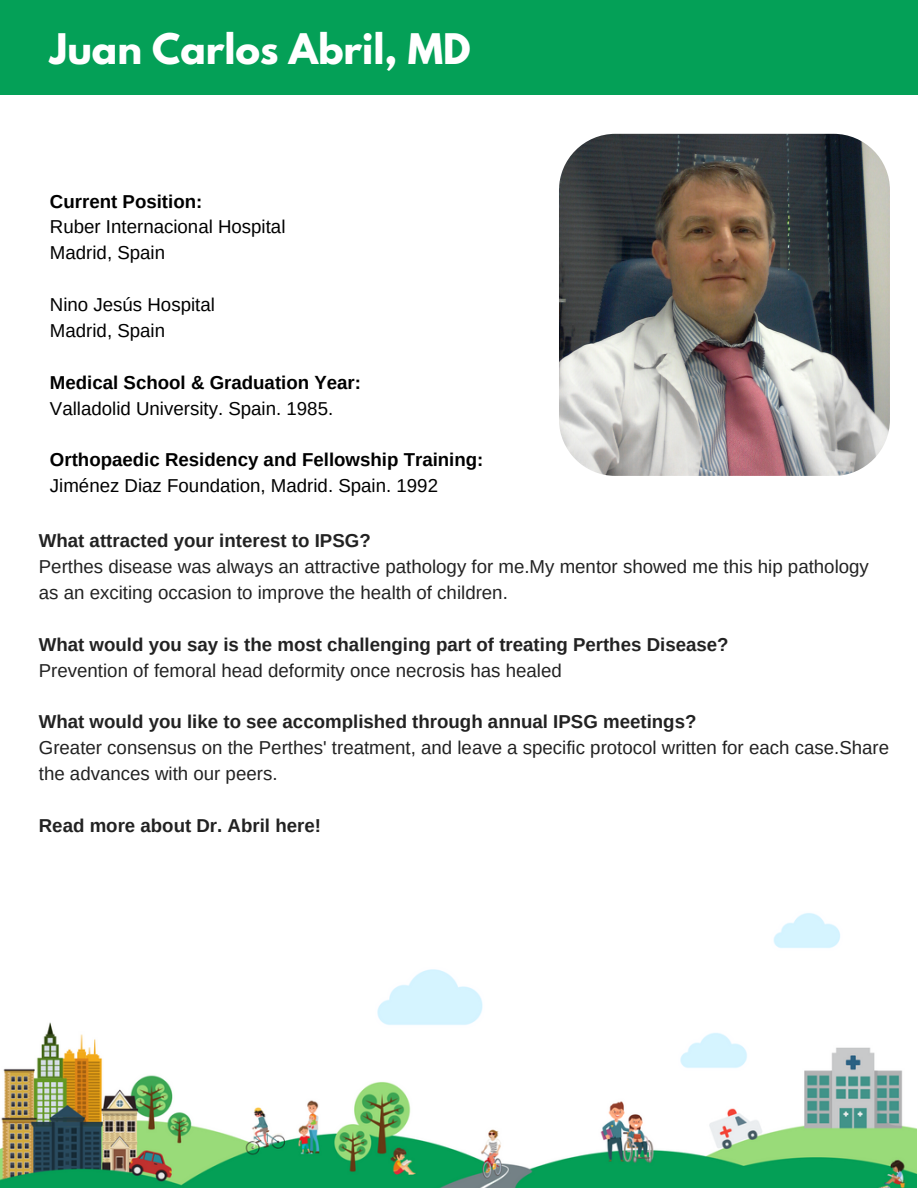
<style>
.page{position:relative;width:918px;height:1188px;background:#fff}
.page>*{position:absolute;margin:0;border:0;box-sizing:border-box;transform-origin:0 0}
.t1{font:700 37.35px "League Spartan";color:#fff}
.t2{font:18.75px/25.8px "Arimo";color:#222}
.t3{font:700 18.75px "Arimo";color:#222}
.t4{font:18.75px/25.8px "Arimo";color:#000}
.t5{font:700 18.75px "Arimo";color:#000}
</style>
<div class="page">
<img style="left:0;top:913px;width:917px;height:275px">
<svg style="left:34px;top:913px;width:136px;height:80px"></svg>
<div style="left:0;top:0;width:918px;height:95px;background:#04a057"></div>
<img style="left:559px;top:134px;width:331px;height:342px;border-radius:56px">
<h1 class="t1" style="left:50px;top:31px;width:422px">Juan Carlos Abril, MD</h1>
<p class="t5" style="left:50px;top:191px;width:154px">Current Position:</p>
<p class="t4" style="left:50px;top:214px;width:237px">Ruber Internacional Hospital<br>Madrid, Spain</p>
<p class="t4" style="left:50px;top:292px;width:166px">Nino Jesús Hospital<br>Madrid, Spain</p>
<p class="t5" style="left:50px;top:372px;width:313px">Medical School &amp; Graduation Year:</p>
<p class="t4" style="left:50px;top:395px;width:285px">Valladolid University. Spain. 1985.</p>
<p class="t5" style="left:50px;top:449px;width:435px">Orthopaedic Residency and Fellowship Training:</p>
<p class="t4" style="left:50px;top:473px;width:390px">Jiménez Diaz Foundation, Madrid. Spain. 1992</p>
<p class="t3" style="left:39px;top:530px;width:333px">What attracted your interest to IPSG?</p>
<p class="t2" style="left:39px;top:554px;width:832px">Perthes disease was always an attractive pathology for me.My mentor showed me this hip pathology as an exciting occasion to improve the health of children.</p>
<p class="t3" style="left:39px;top:634px;width:691px">What would you say is the most challenging part of treating Perthes Disease?</p>
<p class="t2" style="left:39px;top:657px;width:525px">Prevention of femoral head deformity once necrosis has healed</p>
<p class="t3" style="left:39px;top:711px;width:659px">What would you like to see accomplished through annual IPSG meetings?</p>
<p class="t2" style="left:39px;top:735px;width:852px">Greater consensus on the Perthes' treatment, and leave a specific protocol written for each case.Share the advances with our peers.</p>
<p class="t3" style="left:39px;top:815px;width:284px">Read more about Dr. Abril here!</p>
</div>
